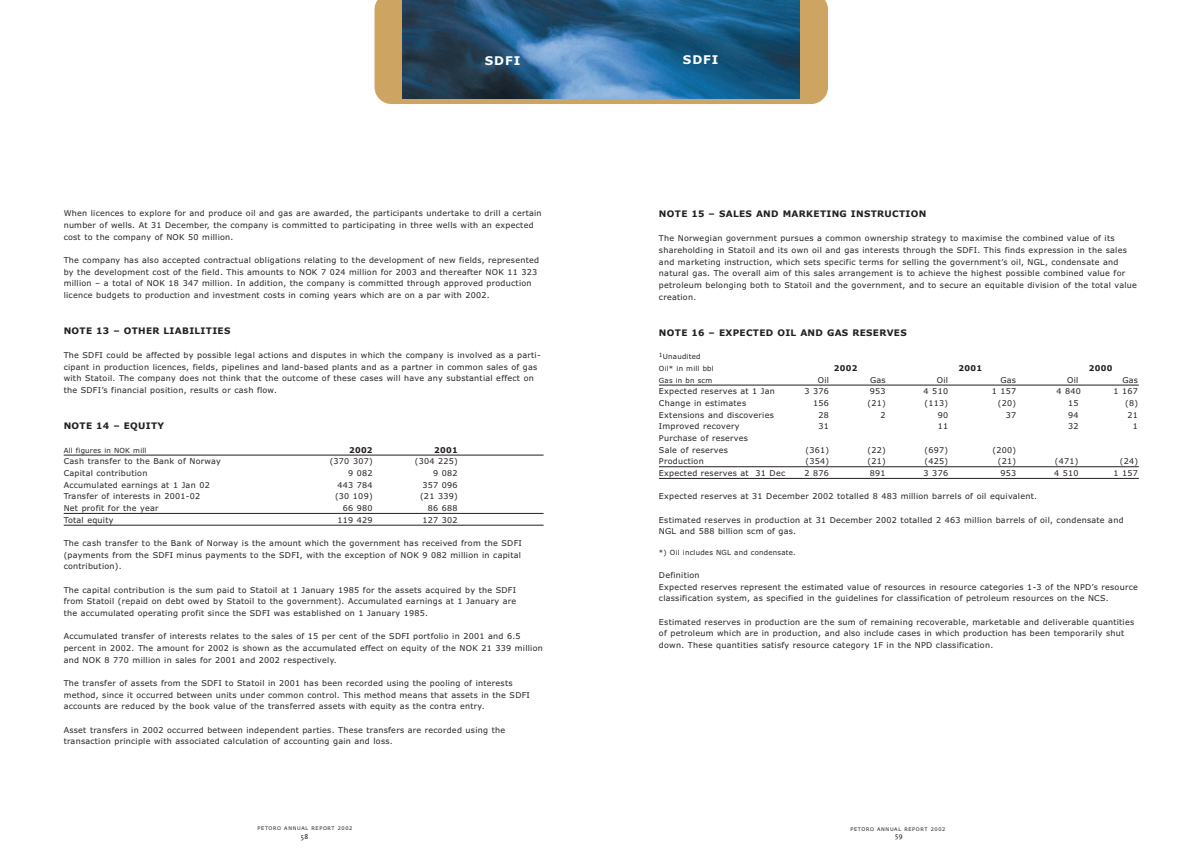
<style>
.page{position:relative;width:1204px;height:858px;background:#fff}
.page>*{position:absolute;margin:0;border:0;box-sizing:border-box;transform-origin:0 0}
.t1{font:700 12px "Verdana";letter-spacing:.07em;color:#fff}
.t2{font:700 9px "Verdana";letter-spacing:.035em;color:#231f20}
.t3{font:8px/11.7px "Verdana";letter-spacing:.03em;color:#231f20}
.t4{font:700 8px "Verdana";letter-spacing:.035em;color:#231f20}
.t5{font:7px/11.7px "Verdana";letter-spacing:.03em;color:#231f20}
.t6{font:7px "The Sans";color:#231f20}
.t7{font:5px "Verdana";letter-spacing:.125em;color:#231f20}
</style>
<div class="page">
<hr style="left:659px;top:385px;width:480px;height:1px;background:#231f20">
<hr style="left:659px;top:466px;width:480px;height:1px;background:#231f20">
<hr style="left:659px;top:478px;width:480px;height:1px;background:#231f20">
<hr style="left:64px;top:455px;width:480px;height:1px;background:#231f20">
<hr style="left:64px;top:513px;width:480px;height:1px;background:#231f20">
<hr style="left:64px;top:525px;width:480px;height:1px;background:#231f20">
<svg style="left:374px;top:0;width:454px;height:104px;background:#c6a268"></svg>
<img style="left:403px;top:0;width:397px;height:98px">
<h1 class="t1" style="left:485px;top:56px;width:37px">SDFI</h1>
<h1 class="t1" style="left:683px;top:55px;width:37px">SDFI</h1>
<p class="t3" style="left:64px;top:208px;width:480px">When licences to explore for and produce oil and gas are awarded, the participants undertake to drill a certain number of wells. At 31 December, the company is committed to participating in three wells with an expected cost to the company of NOK 50 million.</p>
<p class="t3" style="left:64px;top:255px;width:477px">The company has also accepted contractual obligations relating to the development of new fields, represented by the development cost of the field. This amounts to NOK 7 024 million for 2003 and thereafter NOK 11 323 million – a total of NOK 18 347 million. In addition, the company is committed through approved production licence budgets to production and investment costs in coming years which are on a par with 2002.</p>
<p class="t2" style="left:64px;top:328px;width:168px">NOTE 13 – OTHER LIABILITIES</p>
<p class="t3" style="left:64px;top:350px;width:479px">The SDFI could be affected by possible legal actions and disputes in which the company is involved as a parti&shy;cipant in production licences, fields, pipelines and land-based plants and as a partner in common sales of gas with Statoil. The company does not think that the outcome of these cases will have any substantial effect on the SDFI’s financial position, results or cash flow.</p>
<p class="t2" style="left:64px;top:422px;width:102px">NOTE 14 – EQUITY</p>
<p class="t5" style="left:64px;top:445px;width:84px">All figures in NOK mill</p>
<p class="t4" style="left:349px;top:447px;width:25px">2002</p>
<p class="t4" style="left:434px;top:447px;width:25px">2001</p>
<p class="t3" style="left:64px;top:456px;width:159px">Cash transfer to the Bank of Norway</p>
<p class="t3" style="left:330px;top:456px;width:44px">(370 307)</p>
<p class="t3" style="left:415px;top:456px;width:44px">(304 225)</p>
<p class="t3" style="left:64px;top:468px;width:85px">Capital contribution</p>
<p class="t3" style="left:348px;top:468px;width:26px">9 082</p>
<p class="t3" style="left:433px;top:468px;width:26px">9 082</p>
<p class="t3" style="left:64px;top:480px;width:148px">Accumulated earnings at 1 Jan 02</p>
<p class="t3" style="left:338px;top:480px;width:37px">443 784</p>
<p class="t3" style="left:423px;top:480px;width:37px">357 096</p>
<p class="t3" style="left:64px;top:491px;width:138px">Transfer of interests in 2001-02</p>
<p class="t3" style="left:335px;top:491px;width:39px">(30 109)</p>
<p class="t3" style="left:420px;top:491px;width:39px">(21 339)</p>
<p class="t3" style="left:64px;top:503px;width:96px">Net profit for the year</p>
<p class="t3" style="left:343px;top:503px;width:31px">66 980</p>
<p class="t3" style="left:428px;top:503px;width:31px">86 688</p>
<p class="t3" style="left:64px;top:515px;width:51px">Total equity</p>
<p class="t3" style="left:338px;top:515px;width:37px">119 429</p>
<p class="t3" style="left:423px;top:515px;width:37px">127 302</p>
<p class="t3" style="left:64px;top:538px;width:460px;text-align:justify">The cash transfer to the Bank of Norway is the amount which the government has received from the SDFI (payments from the SDFI minus payments to the SDFI, with the exception of NOK 9 082 million in capital contribution).</p>
<p class="t3" style="left:64px;top:585px;width:454px;text-align:justify">The capital contribution is the sum paid to Statoil at 1 January 1985 for the assets acquired by the SDFI from Statoil (repaid on debt owed by Statoil to the government). Accumulated earnings at 1 January are the accumulated operating profit since the SDFI was established on 1 January 1985.</p>
<p class="t3" style="left:64px;top:631px;width:481px">Accumulated transfer of interests relates to the sales of 15 per cent of the SDFI portfolio in 2001 and 6.5 percent in 2002. The amount for 2002 is shown as the accumulated effect on equity of the NOK 21 339 million and NOK 8 770 million in sales for 2001 and 2002 respectively.</p>
<p class="t3" style="left:64px;top:678px;width:468px">The transfer of assets from the SDFI to Statoil in 2001 has been recorded using the pooling of interests method, since it occurred between units under common control. This method means that assets in the SDFI accounts are reduced by the book value of the transferred assets with equity as the contra entry.</p>
<p class="t3" style="left:64px;top:725px;width:443px">Asset transfers in 2002 occurred between independent parties. These transfers are recorded using the transaction principle with associated calculation of accounting gain and loss.</p>
<p class="t2" style="left:659px;top:211px;width:269px">NOTE 15 – SALES AND MARKETING INSTRUCTION</p>
<p class="t3" style="left:659px;top:233px;width:480px">The Norwegian government pursues a common ownership strategy to maximise the combined value of its shareholding in Statoil and its own oil and gas interests through the SDFI. This finds expression in the sales and marketing instruction, which sets specific terms for selling the government’s oil, NGL, condensate and natural gas. The overall aim of this sales arrangement is to achieve the highest possible combined value for petroleum belonging both to Statoil and the government, and to secure an equitable division of the total value creation.</p>
<p class="t2" style="left:659px;top:329px;width:249px">NOTE 16 – EXPECTED OIL AND GAS RESERVES</p>
<p class="t5" style="left:659px;top:352px;width:56px"><sup>1</sup>Unaudited<br>Oil* in mill bbl</p>
<p class="t4" style="left:834px;top:365px;width:25px">2002</p>
<p class="t4" style="left:959px;top:365px;width:25px">2001</p>
<p class="t4" style="left:1089px;top:365px;width:25px">2000</p>
<p class="t5" style="left:659px;top:375px;width:55px">Gas in bn scm</p>
<p class="t3" style="left:818px;top:375px;width:13px">Oil</p>
<p class="t3" style="left:870px;top:375px;width:17px">Gas</p>
<p class="t3" style="left:937px;top:375px;width:13px">Oil</p>
<p class="t3" style="left:1000px;top:375px;width:17px">Gas</p>
<p class="t3" style="left:1067px;top:375px;width:13px">Oil</p>
<p class="t3" style="left:1122px;top:375px;width:17px">Gas</p>
<p class="t3" style="left:659px;top:386px;width:118px">Expected reserves at 1 Jan</p>
<p class="t3" style="left:805px;top:386px;width:26px">3 376</p>
<p class="t3" style="left:870px;top:386px;width:17px">953</p>
<p class="t3" style="left:924px;top:386px;width:26px">4 510</p>
<p class="t3" style="left:992px;top:386px;width:26px">1 157</p>
<p class="t3" style="left:1057px;top:386px;width:26px">4 840</p>
<p class="t3" style="left:1114px;top:386px;width:26px">1 167</p>
<p class="t3" style="left:659px;top:398px;width:89px">Change in estimates</p>
<p class="t3" style="left:813px;top:398px;width:17px">156</p>
<p class="t3" style="left:868px;top:398px;width:20px">(21)</p>
<p class="t3" style="left:925px;top:398px;width:25px">(113)</p>
<p class="t3" style="left:998px;top:398px;width:20px">(20)</p>
<p class="t3" style="left:1068px;top:398px;width:12px">15</p>
<p class="t3" style="left:1125px;top:398px;width:14px">(8)</p>
<p class="t3" style="left:659px;top:410px;width:116px">Extensions and discoveries</p>
<p class="t3" style="left:819px;top:410px;width:12px">28</p>
<p class="t3" style="left:881px;top:410px;width:7px">2</p>
<p class="t3" style="left:938px;top:410px;width:12px">90</p>
<p class="t3" style="left:1006px;top:410px;width:12px">37</p>
<p class="t3" style="left:1068px;top:410px;width:12px">94</p>
<p class="t3" style="left:1128px;top:410px;width:12px">21</p>
<p class="t3" style="left:659px;top:421px;width:82px">Improved recovery</p>
<p class="t3" style="left:819px;top:421px;width:12px">31</p>
<p class="t3" style="left:938px;top:421px;width:12px">11</p>
<p class="t3" style="left:1068px;top:421px;width:12px">32</p>
<p class="t3" style="left:1133px;top:421px;width:7px">1</p>
<p class="t3" style="left:659px;top:433px;width:91px">Purchase of reserves<br>Sale of reserves</p>
<p class="t3" style="left:806px;top:445px;width:25px">(361)</p>
<p class="t3" style="left:868px;top:445px;width:20px">(22)</p>
<p class="t3" style="left:925px;top:445px;width:25px">(697)</p>
<p class="t3" style="left:993px;top:445px;width:25px">(200)</p>
<p class="t3" style="left:659px;top:456px;width:46px">Production</p>
<p class="t3" style="left:806px;top:456px;width:25px">(354)</p>
<p class="t3" style="left:868px;top:456px;width:20px">(21)</p>
<p class="t3" style="left:925px;top:456px;width:25px">(425)</p>
<p class="t3" style="left:998px;top:456px;width:20px">(21)</p>
<p class="t3" style="left:1055px;top:456px;width:25px">(471)</p>
<p class="t3" style="left:1120px;top:456px;width:20px">(24)</p>
<p class="t3" style="left:659px;top:468px;width:128px">Expected reserves at 31 Dec</p>
<p class="t3" style="left:805px;top:468px;width:26px">2 876</p>
<p class="t3" style="left:870px;top:468px;width:17px">891</p>
<p class="t3" style="left:924px;top:468px;width:26px">3 376</p>
<p class="t3" style="left:1000px;top:468px;width:17px">953</p>
<p class="t3" style="left:1054px;top:468px;width:26px">4 510</p>
<p class="t3" style="left:1114px;top:468px;width:26px">1 157</p>
<p class="t3" style="left:659px;top:491px;width:380px">Expected reserves at 31 December 2002 totalled 8 483 million barrels of oil equivalent.</p>
<p class="t3" style="left:659px;top:515px;width:466px">Estimated reserves in production at 31 December 2002 totalled 2 463 million barrels of oil, condensate and<br>NGL and 588 billion scm of gas.</p>
<p class="t5" style="left:659px;top:547px;width:138px">*) Oil includes NGL and condensate.</p>
<p class="t3" style="left:659px;top:570px;width:480px">Definition<br>Expected reserves represent the estimated value of resources in resource categories 1-3 of the NPD’s resource classification system, as specified in the guidelines for classification of petroleum resources on the NCS.</p>
<p class="t3" style="left:659px;top:617px;width:477px">Estimated reserves in production are the sum of remaining recoverable, marketable and deliverable quantities of petroleum which are in production, and also include cases in which production has been temporarily shut down. These quantities satisfy resource category 1F in the NPD classification.</p>
<p class="t7" style="left:258px;top:827px;width:96px">PETORO ANNUAL REPORT 2002</p>
<p class="t7" style="left:850px;top:827px;width:96px">PETORO ANNUAL REPORT 2002</p>
<p class="t6" style="left:301px;top:834px;width:9px">58</p>
<p class="t6" style="left:895px;top:833px;width:9px">59</p>
</div>
